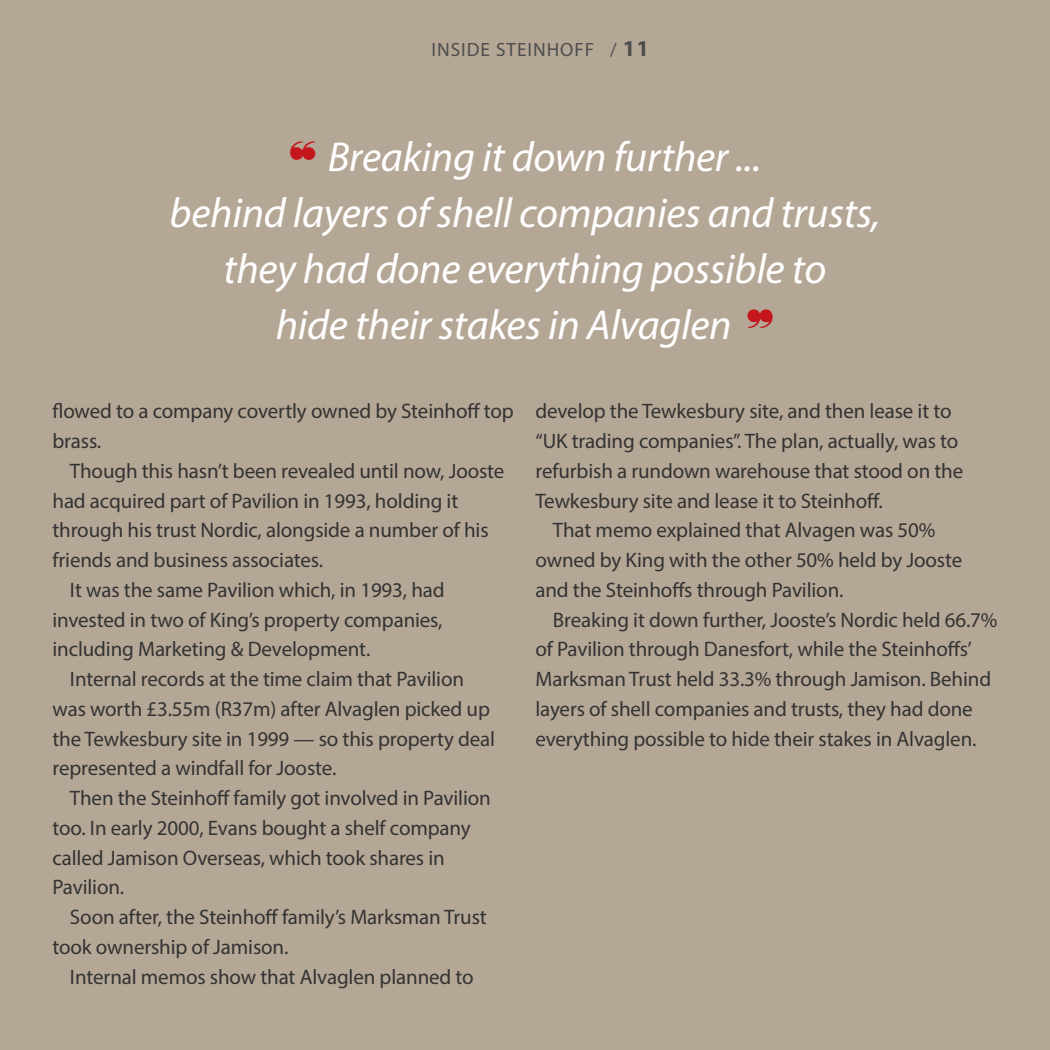
<style>
.page{position:relative;width:1050px;height:1050px;background:#b5a796}
.page>*{position:absolute;margin:0;border:0;box-sizing:border-box;transform-origin:0 0}
.t1{font:italic 42px/56px "Myriad Pro";letter-spacing:-.005em;color:#fff;text-align:center}
.t2{font:21px/29.8px "Myriad Pro";letter-spacing:-.005em;color:#333}
.t3{font:19.25px "Myriad Pro";letter-spacing:.05em;color:#4d4d4d}
.s1{font-weight:700;font-size:22.75px}
.s2{color:#c4161c}
</style>
<div class="page">
<p class="t3" style="left:432px;top:37px;width:219px">INSIDE STEINHOFF / <span class="s1">11</span></p>
<h1 class="t1" style="left:170px;top:128px;width:712px"><span class="s2">❝</span> Breaking it down further ...<br>behind layers of shell companies and trusts, they had done everything possible to<br>hide their stakes in Alvaglen <span class="s2">❞</span></h1>
<p class="t2" style="left:52px;top:396px;width:463px">flowed to a company covertly owned by Steinhoff top brass.</p>
<p class="t2" style="left:70px;top:456px;width:436px">Though this hasn’t been revealed until now, Jooste</p>
<p class="t2" style="left:52px;top:485px;width:407px">had acquired part of Pavilion in 1993, holding it</p>
<p class="t2" style="left:52px;top:515px;width:438px">through his trust Nordic, alongside a number of his</p>
<p class="t2" style="left:52px;top:545px;width:272px">friends and business associates.</p>
<p class="t2" style="left:70px;top:575px;width:376px">It was the same Pavilion which, in 1993, had</p>
<p class="t2" style="left:52px;top:604px;width:392px">invested in two of King’s property companies,</p>
<p class="t2" style="left:52px;top:634px;width:319px">including Marketing &amp; Development.</p>
<p class="t2" style="left:70px;top:664px;width:396px">Internal records at the time claim that Pavilion</p>
<p class="t2" style="left:52px;top:694px;width:439px">was worth £3.55m (R37m) after Alvaglen picked up</p>
<p class="t2" style="left:52px;top:723px;width:444px">the Tewkesbury site in 1999 — so this property deal</p>
<p class="t2" style="left:52px;top:753px;width:285px">represented a windfall for Jooste.</p>
<p class="t2" style="left:70px;top:783px;width:422px">Then the Steinhoff family got involved in Pavilion</p>
<p class="t2" style="left:52px;top:813px;width:420px">too. In early 2000, Evans bought a shelf company</p>
<p class="t2" style="left:52px;top:842px;width:394px">called Jamison Overseas, which took shares in</p>
<p class="t2" style="left:52px;top:872px;width:73px">Pavilion.</p>
<p class="t2" style="left:70px;top:902px;width:418px">Soon after, the Steinhoff family’s Marksman Trust</p>
<p class="t2" style="left:52px;top:932px;width:237px">took ownership of Jamison.</p>
<p class="t2" style="left:70px;top:961px;width:405px">Internal memos show that Alvaglen planned to</p>
<p class="t2" style="left:536px;top:396px;width:429px">develop the Tewkesbury site, and then lease it to “UK trading companies”. The plan, actually, was to refurbish a rundown warehouse that stood on the Tewkesbury site and lease it to Steinhoff.</p>
<p class="t2" style="left:536px;top:515px;width:428px;text-indent:17px">That memo explained that Alvagen was 50% owned by King with the other 50% held by Jooste and the Steinhoffs through Pavilion.</p>
<p class="t2" style="left:536px;top:604px;width:463px;text-indent:17px">Breaking it down further, Jooste’s Nordic held 66.7% of Pavilion through Danesfort, while the Steinhoffs’ Marksman Trust held 33.3% through Jamison. Behind layers of shell companies and trusts, they had done everything possible to hide their stakes in Alvaglen.</p>
</div>
